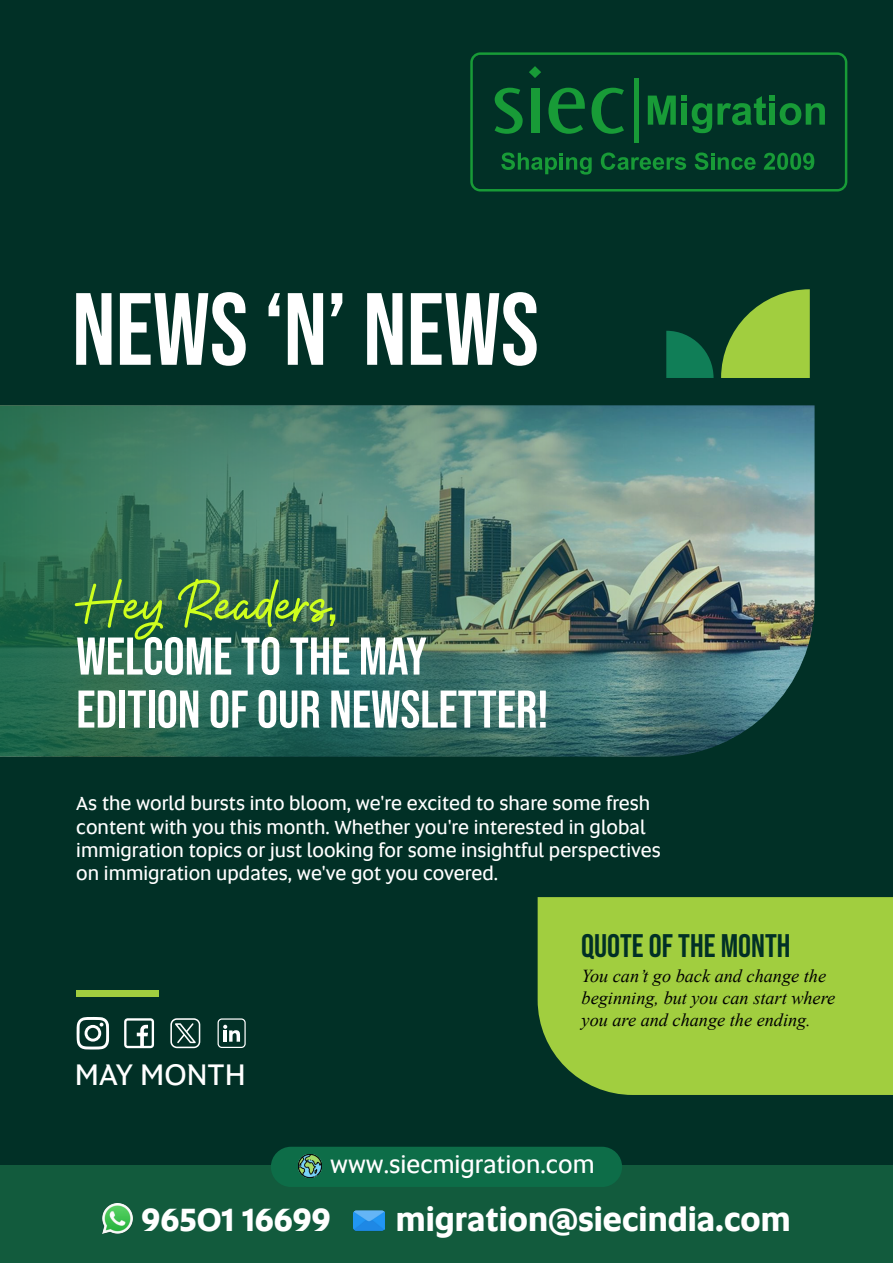
<style>
.page{position:relative;width:893px;height:1263px;background:#013026}
.page>*{position:absolute;margin:0;border:0;box-sizing:border-box;transform-origin:0 0}
.t1{font:102.3px "Bebas Neue";color:#fff}
.t2{font:52.95px/52.9px "Bebas Neue";color:#fff}
.t3{font:51.15px "Aromatic Ginger";color:#ceff1d}
.t4{font:700 32.55px "Altis Uni SA";color:#fff}
.t5{font:32.55px "Bebas Neue";color:#013026}
.t6{font:30.6px "Altis Uni SA";color:#fff}
.t7{font:24.6px "Altis Uni SA";color:#fff}
.t8{font:19.5px/23.4px "Altis Uni SA";color:#fff}
.t9{font:italic 18.3px/21.9px "Times New Roman";color:#000}
.s1{font-family:"Bebas Neue"}
</style>
<div class="page">
<img style="left:0;top:405px;width:814px;height:352px">
<div style="left:538px;top:897px;width:355px;height:198px;background:#a1ce3f"></div>
<svg style="left:77px;top:1017px;width:32px;height:32px"></svg>
<svg style="left:124px;top:1018px;width:30px;height:30px"></svg>
<svg style="left:170px;top:1018px;width:30px;height:30px"></svg>
<svg style="left:218px;top:1018px;width:28px;height:30px"></svg>
<svg style="left:470px;top:52px;width:377px;height:139px"></svg>
<svg style="left:495px;top:88px;width:28px;height:46px"></svg>
<svg style="left:529px;top:66px;width:12px;height:12px"></svg>
<svg style="left:592px;top:88px;width:32px;height:46px"></svg>
<div style="left:531px;top:89px;width:8px;height:44px;background:#189b37"></div>
<svg style="left:548px;top:88px;width:37px;height:46px"></svg>
<div style="left:634px;top:78px;width:5px;height:64px;background:#189b37"></div>
<svg style="left:648px;top:96px;width:28px;height:29px"></svg>
<svg style="left:682px;top:96px;width:143px;height:37px"></svg>
<svg style="left:501px;top:153px;width:91px;height:22px"></svg>
<svg style="left:601px;top:153px;width:85px;height:17px"></svg>
<svg style="left:695px;top:153px;width:61px;height:17px"></svg>
<svg style="left:764px;top:153px;width:50px;height:17px"></svg>
<div style="left:0;top:1166px;width:893px;height:97px;background:#125b3d"></div>
<img style="left:354px;top:1210px;width:30px;height:21px">
<img style="left:102px;top:1204px;width:30px;height:29px">
<div style="left:271px;top:1147px;width:351px;height:40px;background:#0d6d48;border-radius:20px"></div>
<img style="left:298px;top:1155px;width:23px;height:23px">
<svg style="left:721px;top:289px;width:89px;height:89px"></svg>
<svg style="left:666px;top:331px;width:48px;height:47px"></svg>
<div style="left:76px;top:990px;width:83px;height:7px;background:#a1ce3f"></div>
<h1 class="t1" style="left:72px;top:271px;width:468px">NEWS ‘N’ NEWS</h1>
<h3 class="t3" style="left:72px;top:578px;width:267px">Hey Readers<span class="s1">,</span></h3>
<h2 class="t2" style="left:76px;top:629px;width:474px">WELCOME TO THE MAY<br>EDITION OF OUR NEWSLETTER!</h2>
<p class="t8" style="left:76px;top:791px;width:586px">As the world bursts into bloom, we're excited to share some fresh content with you this month. Whether you're interested in global immigration topics or just looking for some insightful perspectives on immigration updates, we've got you covered.</p>
<h3 class="t5" style="left:581px;top:927px;width:211px">QUOTE OF THE MONTH</h3>
<h3 class="t6" style="left:75px;top:1052px;width:172px">MAY MONTH</h3>
<p class="t9" style="left:582px;top:964px;width:255px">You can’t go back and change the beginning, but you can start where you are and change the ending.</p>
<p class="t7" style="left:330px;top:1146px;width:266px">www.siecmigration.com</p>
<h3 class="t4" style="left:141px;top:1195px;width:191px">96501 16699</h3>
<h3 class="t4" style="left:396px;top:1195px;width:396px">migration@siecindia.com</h3>
</div>
